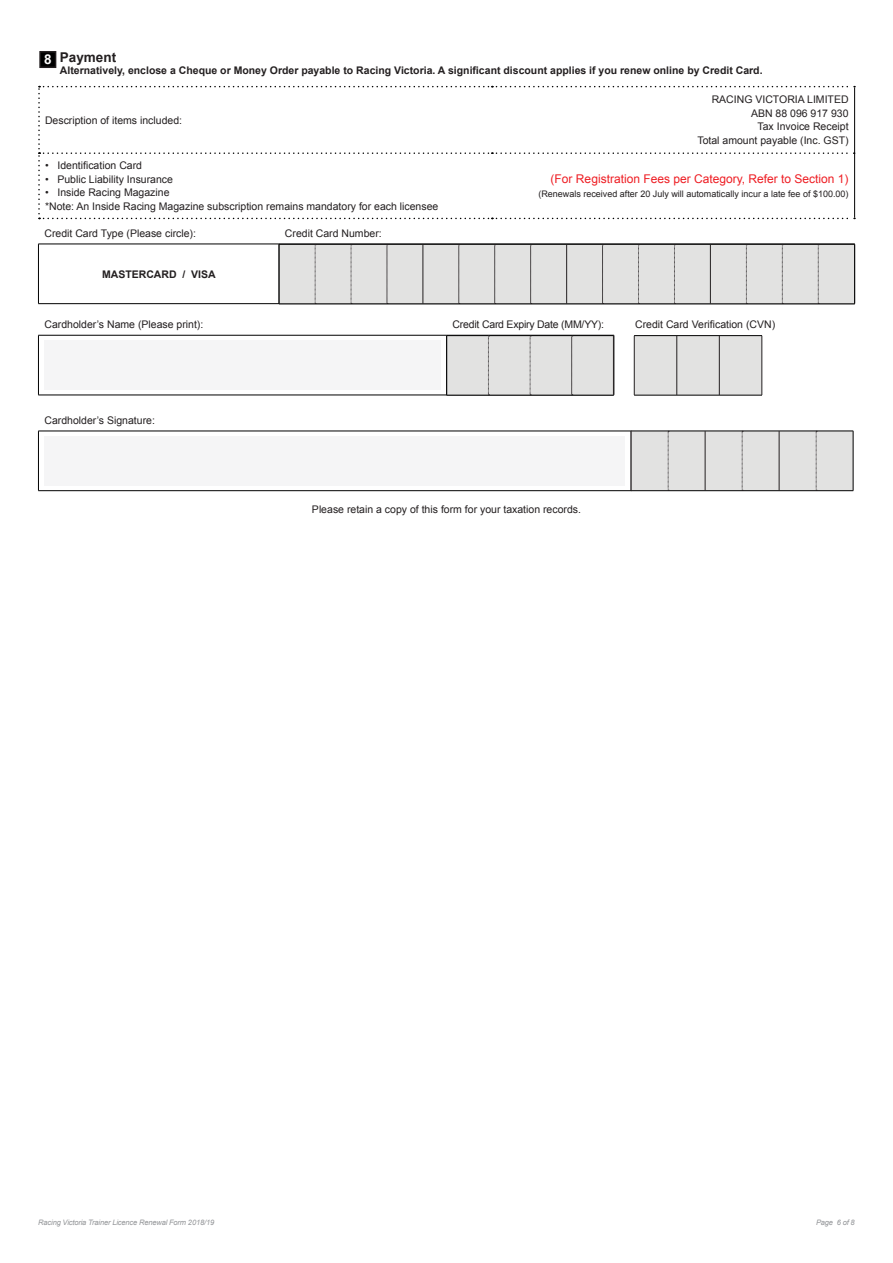
<style>
.page{position:relative;width:893px;height:1263px;background:#fff}
.page>*{position:absolute;margin:0;border:0;box-sizing:border-box;transform-origin:0 0}
.t1{font:700 13.5px "Arial";color:#231f20}
.t2{font:700 13.5px "Arial";color:#fff}
.t3{font:12px "Arial";color:#ee1d23}
.t4{font:10.5px/13.5px "Arial";color:#231f20;text-align:right}
.t5{font:700 10.5px "Arial";color:#231f20}
.t6{font:10.5px "Arial";letter-spacing:-.02em;color:#231f20}
.t7{font:9px "Arial";color:#231f20}
.t8{font:italic 7.5px "Arial";letter-spacing:-.02em;color:#939598}
</style>
<div class="page">
<div style="left:40px;top:52px;width:16px;height:15px;background:#000"></div>
<div style="left:39px;top:51px;width:17px;height:17px;border:2px solid #231f20"></div>
<svg style="left:38px;top:86px;width:817px;height:133px"></svg>
<hr style="left:38px;top:244px;width:241px;height:1px;background:#000">
<hr style="left:38px;top:244px;width:1px;height:59px;background:#000">
<hr style="left:38px;top:303px;width:817px;height:1px;background:#000">
<hr style="left:315px;top:244px;width:540px;height:1px;background:#000">
<hr style="left:854px;top:245px;width:1px;height:59px;background:#000">
<hr style="left:279px;top:304px;width:576px;height:1px;background:#000">
<svg style="left:279px;top:244px;width:575px;height:60px;background:#d8d8d7"></svg>
<hr style="left:710px;top:245px;width:1px;height:59px;background:#231f20">
<hr style="left:38px;top:431px;width:593px;height:1px;background:#000">
<hr style="left:38px;top:431px;width:1px;height:60px;background:#000">
<hr style="left:38px;top:490px;width:593px;height:1px;background:#000">
<div style="left:45px;top:436px;width:580px;height:50px;background:#f5f5f6"></div>
<hr style="left:853px;top:431px;width:1px;height:60px;background:#000">
<svg style="left:632px;top:431px;width:221px;height:60px;background:#d9d9d8"></svg>
<hr style="left:631px;top:431px;width:1px;height:60px;background:#231f20">
<hr style="left:38px;top:335px;width:408px;height:1px;background:#000">
<hr style="left:38px;top:335px;width:1px;height:60px;background:#000">
<hr style="left:614px;top:335px;width:1px;height:60px;background:#000">
<hr style="left:38px;top:395px;width:576px;height:1px;background:#000">
<hr style="left:446px;top:335px;width:42px;height:1px;background:#000">
<hr style="left:446px;top:336px;width:1px;height:59px;background:#000">
<hr style="left:488px;top:335px;width:126px;height:1px;background:#000">
<hr style="left:613px;top:336px;width:1px;height:59px;background:#231f20">
<svg style="left:447px;top:336px;width:166px;height:60px;background:#dadad9"></svg>
<div style="left:45px;top:341px;width:396px;height:49px;background:#f5f5f6"></div>
<div style="left:635px;top:336px;width:126px;height:59px;background:#e2e2e1"></div>
<hr style="left:634px;top:335px;width:128px;height:1px;background:#000">
<hr style="left:634px;top:395px;width:128px;height:1px;background:#000">
<hr style="left:761px;top:336px;width:1px;height:59px;background:#231f20">
<hr style="left:634px;top:336px;width:1px;height:59px;background:#231f20">
<hr style="left:676px;top:336px;width:1px;height:59px;background:#231f20">
<hr style="left:719px;top:336px;width:1px;height:59px;background:#231f20">
<p class="t2" style="left:44px;top:52px;width:9px">8</p>
<p class="t1" style="left:60px;top:49px;width:58px">Payment</p>
<p class="t5" style="left:60px;top:65px;width:704px">Alternatively, enclose a Cheque or Money Order payable to Racing Victoria. A significant discount applies if you renew online by Credit Card.</p>
<p class="t4" style="left:45px;top:113px;width:139px">Description of items included:</p>
<p class="t4" style="left:45px;top:159px;width:99px">• Identification Card</p>
<p class="t4" style="left:45px;top:173px;width:129px">• Public Liability Insurance</p>
<p class="t4" style="left:45px;top:186px;width:395px;text-align:left">• Inside Racing Magazine<br>*Note: An Inside Racing Magazine subscription remains mandatory for each licensee</p>
<p class="t4" style="left:44px;top:226px;width:153px">Credit Card Type (Please circle):</p>
<p class="t4" style="left:285px;top:226px;width:98px">Credit Card Number:</p>
<p class="t5" style="left:102px;top:268px;width:115px">MASTERCARD / VISA</p>
<p class="t4" style="left:697px;top:93px;width:153px">RACING VICTORIA LIMITED<br>ABN 88 096 917 930<br>Tax Invoice Receipt<br>Total amount payable (Inc. GST)</p>
<p class="t3" style="left:551px;top:173px;width:299px">(For Registration Fees per Category, Refer to Section 1)</p>
<p class="t7" style="left:538px;top:189px;width:312px">(Renewals received after 20 July will automatically incur a late fee of $100.00)</p>
<p class="t4" style="left:44px;top:318px;width:160px">Cardholder’s Name (Please print):</p>
<p class="t6" style="left:452px;top:319px;width:153px">Credit Card Expiry Date (MM/YY):</p>
<p class="t4" style="left:635px;top:317px;width:142px">Credit Card Verification (CVN)</p>
<p class="t4" style="left:44px;top:413px;width:112px">Cardholder’s Signature:</p>
<p class="t4" style="left:312px;top:502px;width:271px">Please retain a copy of this form for your taxation records.</p>
<p class="t8" style="left:38px;top:1218px;width:177px">Racing Victoria Trainer Licence Renewal Form 2018/19</p>
<p class="t8" style="left:816px;top:1218px;width:40px">Page 6 of 8</p>
</div>
